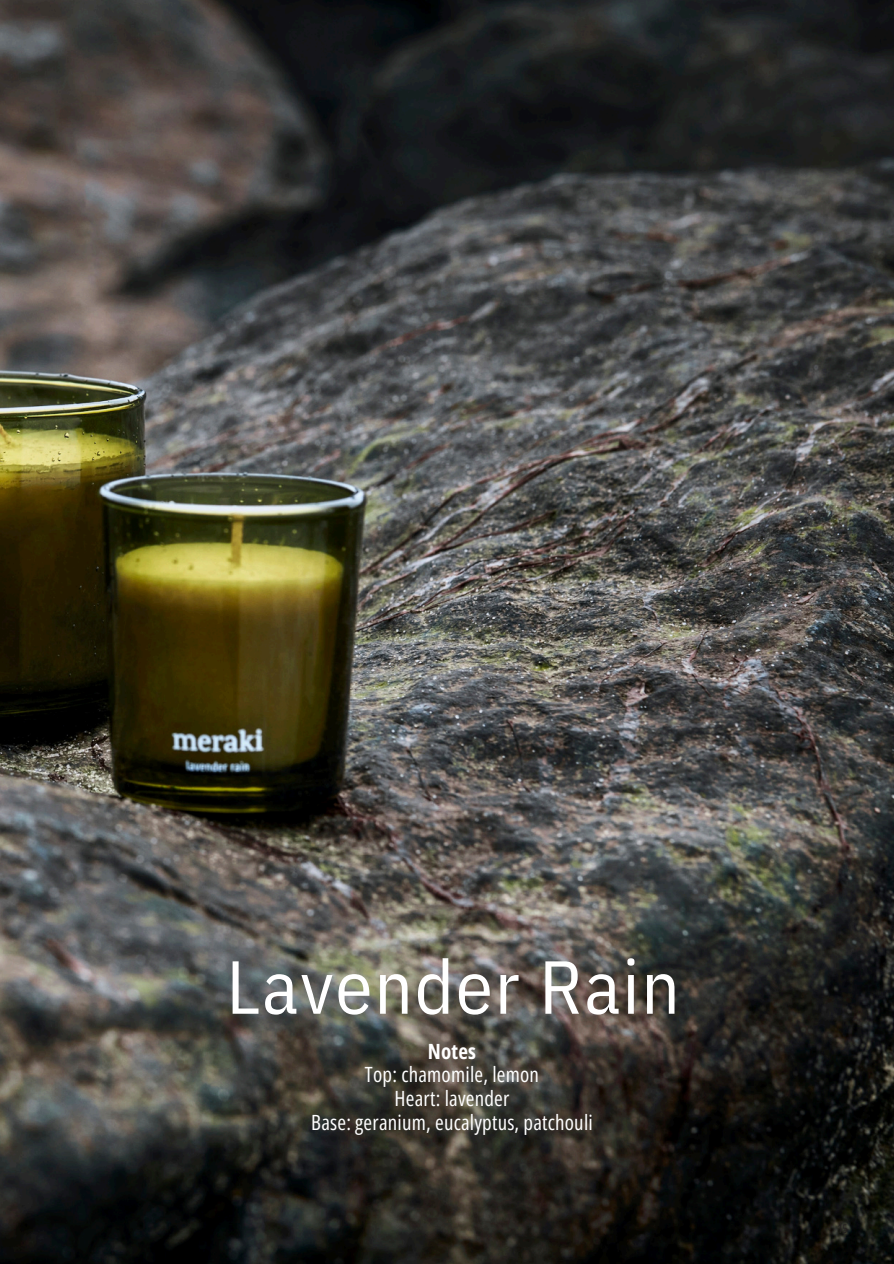
<style>
.page{position:relative;width:894px;height:1264px;background:#fff}
.page>*{position:absolute;margin:0;border:0;box-sizing:border-box;transform-origin:0 0}
.t1{font:75px "IBM Plex Sans Cond";letter-spacing:.025em;color:#fff}
.t2{font:21px/23.7px "Open Sans Condensed";letter-spacing:.01em;color:#fff;text-align:center}
.t3{font:12px "Open Sans Condensed";color:#231f20}
.s1{font-weight:700}
</style>
<div class="page">
<img style="left:0;top:0;width:893px;height:1263px">
<p class="t1" style="left:226px;top:936px;width:455px">Lavender Rain</p>
<p class="t2" style="left:311px;top:1038px;width:283px"><span class="s1">Notes<br></span>Top: chamomile, lemon<br>Heart: lavender<br>Base: geranium, eucalyptus, patchouli</p>
<h1 class="t3" style="left:837px;top:1219px;width:12px">15</h1>
</div>
